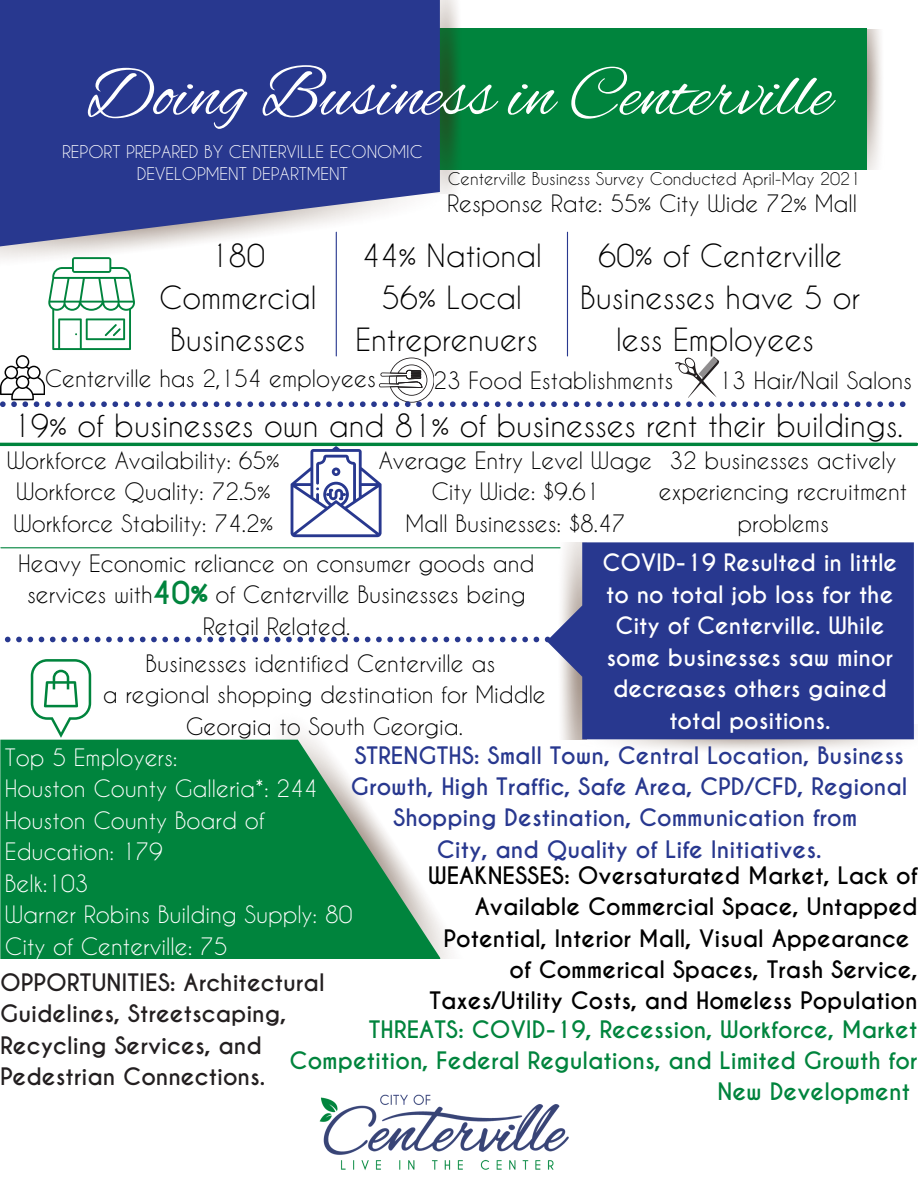
<style>
.page{position:relative;width:918px;height:1188px;background:#fff}
.page>*{position:absolute;margin:0;border:0;box-sizing:border-box;transform-origin:0 0}
.t1{font:72.75px "Alex Brush";color:#fff}
.t2{font:30px/41.7px "Caviar Dreams";color:#000;text-align:center}
.t3{font:700 30px "Caviar Dreams";color:#00843d}
.t4{font:22.5px/31.5px "Caviar Dreams";color:#000}
.t5{font:700 22.5px/31.2px "Caviar Dreams";color:#000;text-align:right}
.t6{font:700 22.5px/31.2px "Caviar Dreams";color:#28388f;text-align:center}
.t7{font:22.5px/31.5px "Caviar Dreams";color:#fff}
.t8{font:700 22.5px/31.5px "Caviar Dreams";color:#fff;text-align:center}
.t9{font:700 22.5px "Caviar Dreams";color:#00843d}
.t10{font:700 22.5px/31.2px "Caviar Dreams";color:#231f20}
.t11{font:16.5px/22.5px "Caviar Dreams";color:#fff;text-align:center}
.t12{font:16.5px "Caviar Dreams";color:#000}
</style>
<div class="page">
<svg style="left:31px;top:659px;width:60px;height:79px"></svg>
<div style="left:297px;top:29px;width:570px;height:141px;background:#00843d"></div>
<img style="left:440px;top:0;width:23px;height:194px">
<svg style="left:0;top:0;width:440px;height:249px;fill:#28388f"></svg>
<hr style="left:336px;top:232px;width:1px;height:124px;background:#28388f">
<hr style="left:567px;top:232px;width:1px;height:124px;background:#28388f">
<svg style="left:547px;top:542px;width:367px;height:197px;fill:#28388f"></svg>
<hr style="left:1px;top:547px;width:559px;height:1px;background:#00843d">
<svg style="left:5px;top:637px;width:545px;height:5px"></svg>
<svg style="left:0;top:257px;width:906px;height:150px"></svg>
<svg style="left:291px;top:446px;width:91px;height:91px"></svg>
<hr style="left:0;top:443px;width:917px;height:3px;background:#00843d">
<img style="left:252px;top:730px;width:198px;height:229px">
<svg style="left:0;top:740px;width:440px;height:219px;fill:#00843d"></svg>
<img style="left:319px;top:1094px;width:250px;height:76px">
<p class="t1" style="left:87px;top:54px;width:746px">Doing Business in Centerville</p>
<p class="t11" style="left:62px;top:140px;width:362px">REPORT PREPARED BY CENTERVILLE ECONOMIC<br>DEVELOPMENT DEPARTMENT</p>
<p class="t12" style="left:448px;top:169px;width:414px">Centerville Business Survey Conducted April-May 2021</p>
<p class="t4" style="left:447px;top:187px;width:411px">Response Rate: 55% City Wide 72% Mall</p>
<p class="t2" style="left:159px;top:235px;width:159px">180<br>Commercial<br>Businesses</p>
<p class="t2" style="left:580px;top:235px;width:282px">60% of Centerville<br>Businesses have 5 or less Employees</p>
<p class="t2" style="left:362px;top:235px;width:182px">44% National</p>
<p class="t2" style="left:355px;top:276px;width:184px">56% Local<br>Entreprenuers</p>
<p class="t4" style="left:45px;top:362px;width:333px">Centerville has 2,154 employees</p>
<p class="t4" style="left:433px;top:364px;width:241px">23 Food Establishments</p>
<p class="t4" style="left:719px;top:364px;width:195px">13 Hair/Nail Salons</p>
<p class="t2" style="left:13px;top:404px;width:892px">19% of businesses own and 81% of businesses rent their buildings.</p>
<p class="t4" style="left:7px;top:444px;width:274px">Workforce Availability: 65%</p>
<p class="t4" style="left:16px;top:475px;width:256px">Workforce Quality: 72.5%</p>
<p class="t4" style="left:13px;top:507px;width:261px">Workforce Stability: 74.2%</p>
<p class="t4" style="left:379px;top:444px;width:275px">Average Entry Level Wage</p>
<p class="t4" style="left:431px;top:475px;width:170px">City Wide: $9.61</p>
<p class="t4" style="left:405px;top:507px;width:222px">Mall Businesses: $8.47</p>
<p class="t4" style="left:659px;top:444px;width:250px;text-align:center">32 businesses actively experiencing recruitment problems</p>
<p class="t4" style="left:27px;top:547px;width:509px;text-indent:-9px">Heavy Economic reliance on consumer goods and services with</p>
<p class="t3" style="left:152px;top:574px;width:59px">40%</p>
<p class="t4" style="left:203px;top:578px;width:324px;text-indent:12px">of Centerville Businesses being<br>Retail Related.</p>
<p class="t4" style="left:145px;top:647px;width:351px">Businesses identified Centerville as</p>
<p class="t4" style="left:103px;top:679px;width:445px;text-align:center">a regional shopping destination for Middle<br>Georgia to South Georgia.</p>
<p class="t8" style="left:602px;top:548px;width:297px">COVID-19 Resulted in little to no total job loss for the<br>City of Centerville. While some businesses saw minor decreases others gained total positions.</p>
<p class="t6" style="left:351px;top:741px;width:558px">STRENGTHS: Small Town, Central Location, Business<br>Growth, High Traffic, Safe Area, CPD/CFD, Regional<br>Shopping Destination, Communication from</p>
<p class="t6" style="left:437px;top:834px;width:386px">City, and Quality of Life Initiatives.</p>
<p class="t5" style="left:428px;top:861px;width:491px">WEAKNESSES: Oversaturated Market, Lack of</p>
<p class="t5" style="left:475px;top:892px;width:444px">Available Commercial Space, Untapped</p>
<p class="t5" style="left:444px;top:923px;width:468px">Potential, Interior Mall, Visual Appearance</p>
<p class="t5" style="left:430px;top:954px;width:490px">of Commerical Spaces, Trash Service,<br>Taxes/Utility Costs, and Homeless Population</p>
<p class="t9" style="left:369px;top:1016px;width:550px">THREATS: COVID-19, Recession, Workforce, Market</p>
<p class="t9" style="left:290px;top:1047px;width:629px">Competition, Federal Regulations, and Limited Growth for</p>
<p class="t9" style="left:717px;top:1078px;width:194px">New Development</p>
<p class="t7" style="left:5px;top:741px;width:174px">Top 5 Employers:</p>
<p class="t7" style="left:5px;top:773px;width:314px">Houston County Galleria*: 244</p>
<p class="t7" style="left:5px;top:804px;width:261px">Houston County Board of<br>Education: 179</p>
<p class="t7" style="left:5px;top:867px;width:85px">Belk:103</p>
<p class="t7" style="left:5px;top:899px;width:349px">Warner Robins Building Supply: 80</p>
<p class="t7" style="left:5px;top:930px;width:224px">City of Centerville: 75</p>
<p class="t10" style="left:0;top:968px;width:326px">OPPORTUNITIES: Architectural<br>Guidelines, Streetscaping,<br>Recycling Services, and<br>Pedestrian Connections.</p>
</div>
